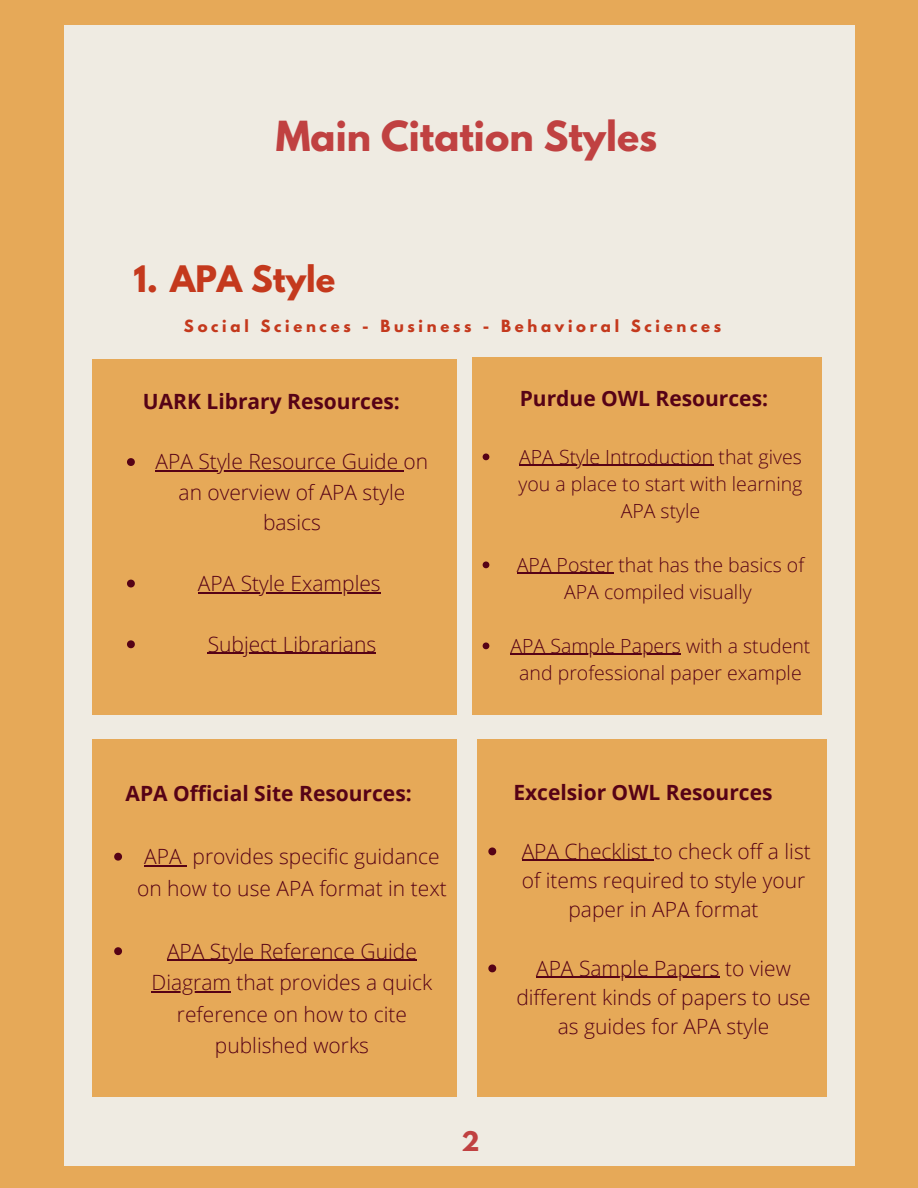
<style>
.page{position:relative;width:918px;height:1188px;background:#e6a958}
.page>*{position:absolute;margin:0;border:0;box-sizing:border-box;transform-origin:0 0}
.t1{font:700 36.75px "League Spartan";color:#c04141}
.t2{font:700 32.4px "League Spartan";color:#c4391d}
.t3{font:700 24px "League Spartan";color:#c04141}
.t4{font:300 21px/29.2px "Open Sans";color:#560216;text-align:center}
.t5{font:700 21px "Open Sans";color:#560216}
.t6{font:300 19.5px/27px "Open Sans";color:#560216;text-align:center}
.t7{font:700 14.85px "League Spartan";letter-spacing:.25em;color:#c4391d}
</style>
<div class="page">
<div style="left:64px;top:25px;width:791px;height:1141px;background:#efebe2"></div>
<div style="left:92px;top:359px;width:364px;height:356px;background:#e6a958"></div>
<div style="left:92px;top:739px;width:364px;height:358px;background:#e6a958"></div>
<div style="left:472px;top:357px;width:350px;height:358px;background:#e6a958"></div>
<div style="left:477px;top:739px;width:349px;height:358px;background:#e6a958"></div>
<svg style="left:483px;top:454px;width:6px;height:6px"></svg>
<hr style="left:519px;top:465px;width:194px;height:1px;background:#560216">
<svg style="left:483px;top:562px;width:6px;height:6px"></svg>
<hr style="left:517px;top:573px;width:96px;height:1px;background:#560216">
<svg style="left:483px;top:643px;width:6px;height:6px"></svg>
<hr style="left:511px;top:654px;width:170px;height:1px;background:#560216">
<svg style="left:488px;top:847px;width:8px;height:8px"></svg>
<hr style="left:522px;top:860px;width:131px;height:1px;background:#560216">
<svg style="left:488px;top:964px;width:8px;height:8px"></svg>
<hr style="left:536px;top:977px;width:184px;height:1px;background:#560216">
<svg style="left:127px;top:458px;width:8px;height:8px"></svg>
<hr style="left:156px;top:470px;width:248px;height:2px;background:#560216">
<svg style="left:127px;top:580px;width:8px;height:7px"></svg>
<hr style="left:198px;top:592px;width:183px;height:1px;background:#560216">
<svg style="left:127px;top:640px;width:8px;height:8px"></svg>
<hr style="left:208px;top:653px;width:168px;height:1px;background:#560216">
<svg style="left:114px;top:853px;width:8px;height:8px"></svg>
<hr style="left:144px;top:865px;width:38px;height:1px;background:#560216">
<svg style="left:114px;top:947px;width:8px;height:8px"></svg>
<hr style="left:167px;top:960px;width:250px;height:1px;background:#560216">
<hr style="left:152px;top:991px;width:79px;height:1px;background:#560216">
<p class="t1" style="left:276px;top:118px;width:383px">Main Citation Styles</p>
<p class="t2" style="left:133px;top:263px;width:203px">1. APA Style</p>
<p class="t7" style="left:184px;top:319px;width:539px">Social Sciences - Business - Behavioral Sciences</p>
<p class="t5" style="left:143px;top:386px;width:258px">UARK Library Resources:</p>
<p class="t4" style="left:156px;top:446px;width:274px;line-height:30.3px">APA Style Resource Guide on an overview of APA style basics</p>
<p class="t4" style="left:198px;top:568px;width:184px">APA Style Examples</p>
<p class="t4" style="left:208px;top:629px;width:170px">Subject Librarians</p>
<p class="t5" style="left:520px;top:384px;width:250px">Purdue OWL Resources:</p>
<p class="t6" style="left:518px;top:443px;width:286px">APA Style Introduction that gives you a place to start with learning<br>APA style</p>
<p class="t6" style="left:517px;top:551px;width:289px">APA Poster that has the basics of<br>APA compiled visually</p>
<p class="t6" style="left:511px;top:632px;width:301px">APA Sample Papers with a student and professional paper example</p>
<p class="t5" style="left:126px;top:779px;width:288px">APA Official Site Resources:</p>
<p class="t4" style="left:137px;top:840px;width:311px;line-height:31.5px">APA provides specific guidance on how to use APA format in text</p>
<p class="t4" style="left:152px;top:935px;width:282px;line-height:31.5px">APA Style Reference Guide<br>Diagram that provides a quick reference on how to cite published works</p>
<p class="t3" style="left:462px;top:1130px;width:20px">2</p>
<p class="t5" style="left:513px;top:778px;width:261px">Excelsior OWL Resources</p>
<p class="t4" style="left:522px;top:836px;width:291px">APA Checklist to check off a list of items required to style your paper in APA format</p>
<p class="t4" style="left:516px;top:953px;width:296px">APA Sample Papers to view different kinds of papers to use as guides for APA style</p>
</div>
